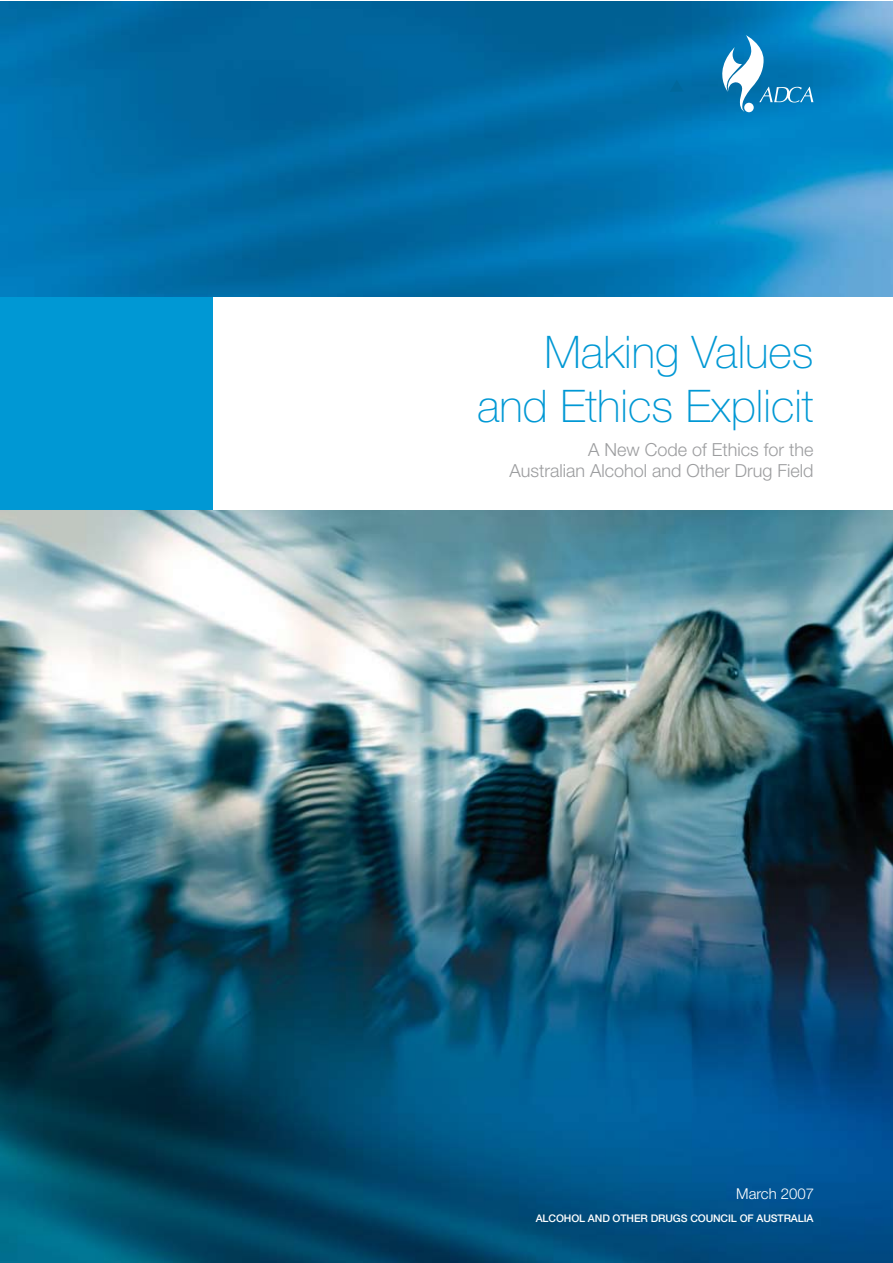
<style>
.page{position:relative;width:893px;height:1263px;background:#fff}
.page>*{position:absolute;margin:0;border:0;box-sizing:border-box;transform-origin:0 0}
.t1{font:100 45px/54px "Helvetica Neue";color:#0098d4;text-align:right}
.t2{font:300 18px/21px "Helvetica Neue";color:#9c9d9f;text-align:right}
.t3{font:300 15px "Helvetica Neue";color:#fff}
.t4{font:500 10.5px "Helvetica Neue";letter-spacing:-.01em;color:#fff}
</style>
<div class="page">
<img style="left:0;top:1px;width:892px;height:297px">
<img style="left:0;top:510px;width:892px;height:753px">
<div style="left:0;top:298px;width:213px;height:212px;background:#0098d4"></div>
<svg style="left:722px;top:35px;width:91px;height:77px"></svg>
<svg style="left:670px;top:80px;width:14px;height:12px"></svg>
<h1 class="t1" style="left:477px;top:325px;width:338px">Making Values and Ethics Explicit</h1>
<p class="t2" style="left:509px;top:438px;width:306px">A New Code of Ethics for the<br>Australian Alcohol and Other Drug Field</p>
<p class="t3" style="left:736px;top:1184px;width:80px">March 2007</p>
<p class="t4" style="left:536px;top:1212px;width:279px">ALCOHOL AND OTHER DRUGS COUNCIL OF AUSTRALIA</p>
</div>
